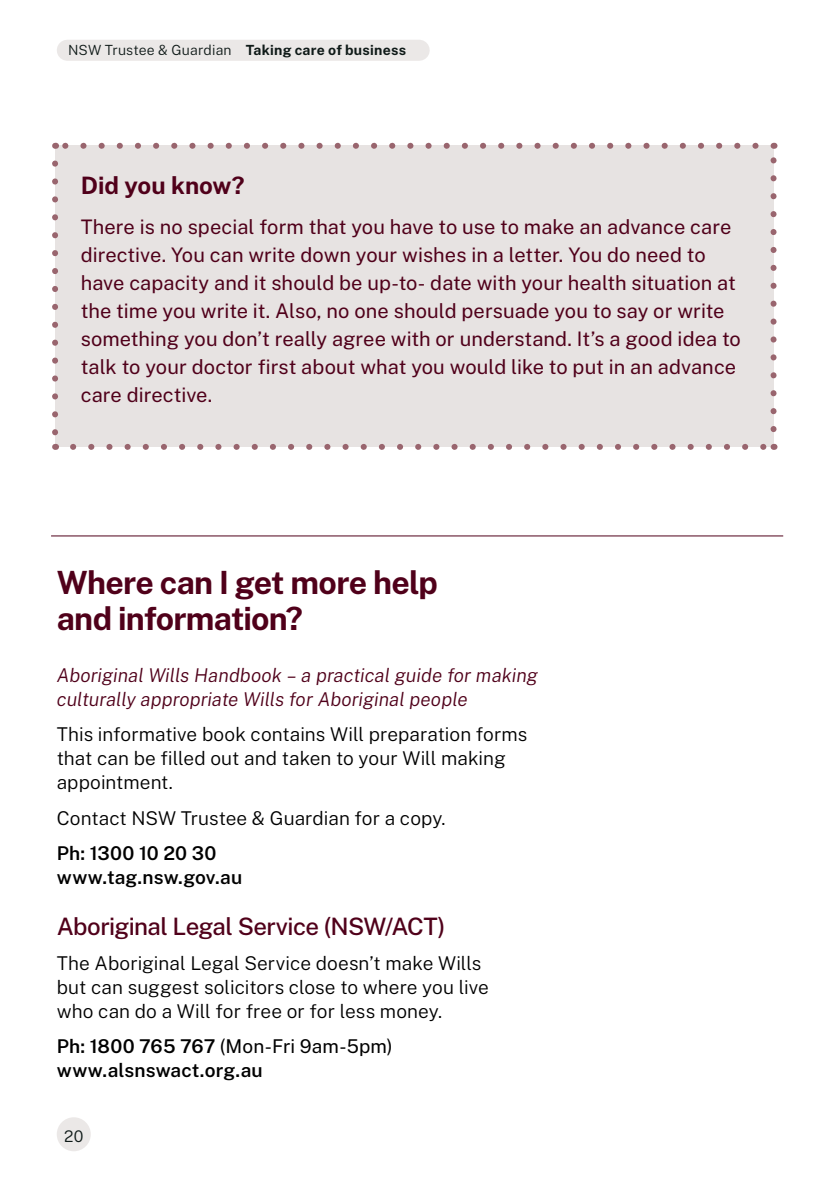
<style>
.page{position:relative;width:840px;height:1191px;background:#fff}
.page>*{position:absolute;margin:0;border:0;box-sizing:border-box;transform-origin:0 0}
._03_Heading_16pt_Bol{font:700 32px/36px "Public Sans";letter-spacing:-.025em;color:#50001a}
._08_Body_Bullet{font:500 24px "Public Sans";letter-spacing:-.025em;color:#50001a}
._08_Body_Bullet-2{font:700 24px "Public Sans";color:#50001a}
._08_Body_Bullet-3{font:20px/28px "Public Sans";letter-spacing:.005em;color:#50001a}
._08_Body_Bullet-4{font:300 19px/24px "Public Sans";letter-spacing:.005em;color:#000}
._08_Body_Bullet-5{font:italic 300 19px/24px "Public Sans";letter-spacing:.005em;color:#50001a}
._08_Body_Bullet-6{font:600 19px/24px "Public Sans";letter-spacing:.01em;color:#000}
.t1{font:300 16px "Public Sans";color:#0f1a18}
.t2{font:700 14px "Public Sans";letter-spacing:.02em;color:#0f1a18}
.s1{font-weight:300}
.s2{font-weight:400}
</style>
<div class="page">
<div style="left:55px;top:146px;width:718px;height:301px;background:#e7e3e2"></div>
<svg style="left:52px;top:163px;width:6px;height:273px"></svg>
<svg style="left:73px;top:444px;width:691px;height:6px"></svg>
<svg style="left:770px;top:155px;width:6px;height:274px"></svg>
<svg style="left:64px;top:143px;width:691px;height:6px"></svg>
<hr style="left:51px;top:535px;width:731px;height:1px;background:#50001a">
<div style="left:67px;top:40px;width:352px;height:21px;background:#e7e3e2"></div>
<div style="left:57px;top:1117px;width:34px;height:34px;background:#e7e3e2;border-radius:50%"></div>
<p class="t2" style="left:68px;top:40px;width:339px"><span class="s1">NSW Trustee &amp; Guardian</span> Taking care of business</p>
<p class="_08_Body_Bullet-2" style="left:81px;top:167px;width:165px">Did you know?</p>
<p class="_08_Body_Bullet-3" style="left:81px;top:211px;width:661px">There is no special form that you have to use to make an advance care directive. You can write down your wishes in a letter. You do need to have capacity and it should be up-to- date with your health situation at the time you write it. Also, no one should persuade you to say or write something you don’t really agree with or understand. It’s a good idea to talk to your doctor first about what you would like to put in an advance care directive.</p>
<p class="_03_Heading_16pt_Bol" style="left:57px;top:561px;width:382px">Where can I get more help and information?</p>
<p class="_08_Body_Bullet-5" style="left:57px;top:662px;width:482px">Aboriginal Wills Handbook – a practical guide for making culturally appropriate Wills for Aboriginal people</p>
<p class="_08_Body_Bullet-4" style="left:57px;top:721px;width:472px">This informative book contains Will preparation forms that can be filled out and taken to your Will making appointment.</p>
<p class="_08_Body_Bullet-4" style="left:57px;top:804px;width:390px">Contact NSW Trustee &amp; Guardian for a copy.</p>
<p class="_08_Body_Bullet-6" style="left:57px;top:839px;width:187px">Ph: 1300 10 20 30 www.tag.nsw.gov.au</p>
<p class="_08_Body_Bullet" style="left:57px;top:908px;width:390px">Aboriginal Legal Service (NSW/ACT)</p>
<p class="_08_Body_Bullet-4" style="left:57px;top:950px;width:433px">The Aboriginal Legal Service doesn’t make Wills but can suggest solicitors close to where you live who can do a Will for free or for less money.</p>
<p class="_08_Body_Bullet-6" style="left:57px;top:1033px;width:337px">Ph: 1800 765 767 <span class="s2">(Mon-Fri 9am-5pm) </span>www.alsnswact.org.au</p>
<p class="t1" style="left:64px;top:1124px;width:21px">20</p>
</div>
